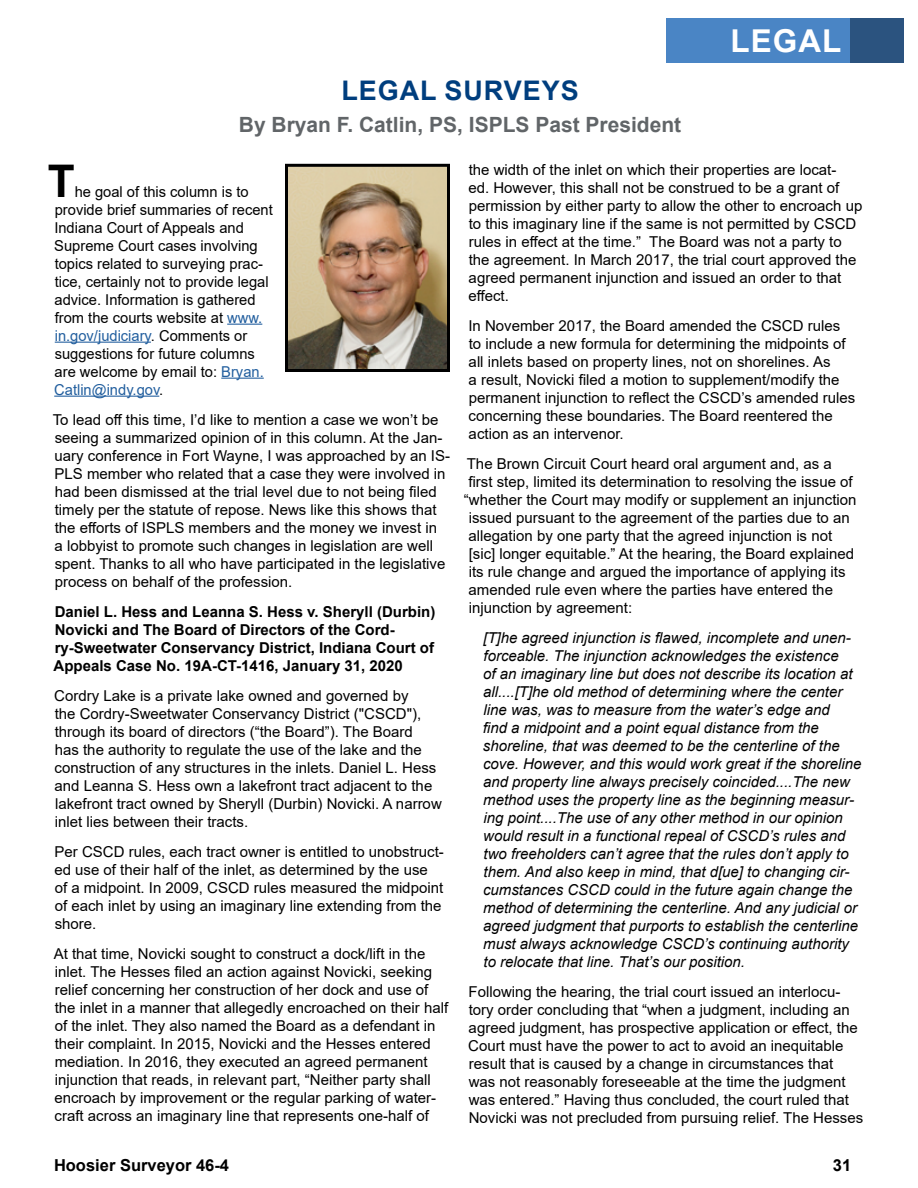
<style>
.page{position:relative;width:918px;height:1188px;background:#fff}
.page>*{position:absolute;margin:0;border:0;box-sizing:border-box;transform-origin:0 0}
.t1{font:700 45px "Arial";color:#000}
.t2{font:700 31.5px "Arial";letter-spacing:.035em;color:#fff}
.t3{font:700 27px "Arial";letter-spacing:.035em;color:#003e7e}
.t4{font:700 21px "Arial";color:#616568}
.t5{font:700 16.5px "Arial";color:#000}
.t6{font:15px/18px "Arial";color:#000}
.t7{font:italic 15px/18px "Arial";color:#000}
.t8{font:700 15px/18px "Arial";color:#000}
.s1{color:#215e9e}
</style>
<div class="page">
<div style="left:666px;top:18px;width:238px;height:45px;background:#4a85c5"></div>
<div style="left:850px;top:18px;width:54px;height:45px;background:#2b537f"></div>
<hr style="left:227px;top:324px;width:35px;height:1px;background:#215e9e">
<hr style="left:55px;top:342px;width:96px;height:1px;background:#215e9e">
<hr style="left:221px;top:378px;width:43px;height:1px;background:#215e9e">
<hr style="left:54px;top:396px;width:105px;height:1px;background:#215e9e">
<img style="left:289px;top:168px;width:157px;height:200px">
<div style="left:285px;top:164px;width:165px;height:208px;border:3px solid #000"></div>
<h3 class="t3" style="left:341px;top:72px;width:239px">LEGAL SURVEYS</h3>
<h3 class="t4" style="left:239px;top:110px;width:444px">By Bryan F. Catlin, PS, ISPLS Past President</h3>
<h2 class="t2" style="left:730px;top:19px;width:113px">LEGAL</h2>
<h1 class="t1" style="left:48px;top:149px;width:28px">T</h1>
<p class="t6" style="left:54px;top:182px;width:220px;text-indent:20px">he goal of this column is to provide brief summaries of recent<br>Indiana Court of Appeals and<br>Supreme Court cases involving topics related to surveying prac&shy;tice, certainly not to provide legal advice. Information is gathered from the courts website at <span class="s1">www. in.gov/judiciary</span>. Comments or suggestions for future columns are welcome by email to: <span class="s1">Bryan.<br>Catlin@indy.gov</span>.</p>
<p class="t6" style="left:53px;top:410px;width:399px">To lead off this time, I’d like to mention a case we won’t be seeing a summarized opinion of in this column. At the Jan&shy;uary conference in Fort Wayne, I was approached by an IS-PLS member who related that a case they were involved in had been dismissed at the trial level due to not being filed timely per the statute of repose. News like this shows that the efforts of ISPLS members and the money we invest in<br>a lobbyist to promote such changes in legislation are well spent. Thanks to all who have participated in the legislative process on behalf of the profession.</p>
<p class="t8" style="left:54px;top:602px;width:383px">Daniel L. Hess and Leanna S. Hess v. Sheryll (Durbin)<br>Novicki and The Board of Directors of the Cord&shy;ry-Sweetwater Conservancy District, Indiana Court of Appeals Case No. 19A-CT-1416, January 31, 2020</p>
<p class="t6" style="left:54px;top:686px;width:389px">Cordry Lake is a private lake owned and governed by<br>the Cordry-Sweetwater Conservancy District ("CSCD"), through its board of directors (“the Board”). The Board<br>has the authority to regulate the use of the lake and the construction of any structures in the inlets. Daniel L. Hess and Leanna S. Hess own a lakefront tract adjacent to the lakefront tract owned by Sheryll (Durbin) Novicki. A narrow inlet lies between their tracts.</p>
<p class="t6" style="left:54px;top:842px;width:391px">Per CSCD rules, each tract owner is entitled to unobstruct&shy;ed use of their half of the inlet, as determined by the use of a midpoint. In 2009, CSCD rules measured the midpoint of each inlet by using an imaginary line extending from the shore.</p>
<p class="t6" style="left:54px;top:944px;width:396px">At that time, Novicki sought to construct a dock/lift in the inlet. The Hesses filed an action against Novicki, seeking relief concerning her construction of her dock and use of the inlet in a manner that allegedly encroached on their half of the inlet. They also named the Board as a defendant in their complaint. In 2015, Novicki and the Hesses entered mediation. In 2016, they executed an agreed permanent injunction that reads, in relevant part, “Neither party shall encroach by improvement or the regular parking of water&shy;craft across an imaginary line that represents one-half of</p>
<p class="t6" style="left:468px;top:160px;width:395px">the width of the inlet on which their properties are locat-<br>ed. However, this shall not be construed to be a grant of permission by either party to allow the other to encroach up to this imaginary line if the same is not permitted by CSCD rules in effect at the time.” The Board was not a party to the agreement. In March 2017, the trial court approved the agreed permanent injunction and issued an order to that effect.</p>
<p class="t6" style="left:468px;top:316px;width:389px">In November 2017, the Board amended the CSCD rules to include a new formula for determining the midpoints of all inlets based on property lines, not on shorelines. As<br>a result, Novicki filed a motion to supplement/modify the permanent injunction to reflect the CSCD’s amended rules concerning these boundaries. The Board reentered the action as an intervenor.</p>
<p class="t6" style="left:467px;top:454px;width:367px">The Brown Circuit Court heard oral argument and, as a</p>
<p class="t6" style="left:468px;top:472px;width:386px">first step, limited its determination to resolving the issue of</p>
<p class="t6" style="left:464px;top:490px;width:394px">“whether the Court may modify or supplement an injunction</p>
<p class="t6" style="left:469px;top:508px;width:383px">issued pursuant to the agreement of the parties due to an</p>
<p class="t6" style="left:469px;top:526px;width:365px">allegation by one party that the agreed injunction is not</p>
<p class="t6" style="left:469px;top:544px;width:387px">[sic] longer equitable.” At the hearing, the Board explained</p>
<p class="t6" style="left:469px;top:562px;width:378px">its rule change and argued the importance of applying its</p>
<p class="t6" style="left:469px;top:580px;width:366px">amended rule even where the parties have entered the</p>
<p class="t6" style="left:469px;top:598px;width:165px">injunction by agreement:</p>
<p class="t7" style="left:483px;top:629px;width:380px">[T]he agreed injunction is flawed, incomplete and unen&shy;forceable. The injunction acknowledges the existence<br>of an imaginary line but does not describe its location at all....[T]he old method of determining where the center line was, was to measure from the water’s edge and<br>find a midpoint and a point equal distance from the shoreline, that was deemed to be the centerline of the cove. However, and this would work great if the shoreline and property line always precisely coincided....The new method uses the property line as the beginning measur&shy;ing point....The use of any other method in our opinion would result in a functional repeal of CSCD’s rules and two freeholders can’t agree that the rules don’t apply to them. And also keep in mind, that d[ue] to changing cir&shy;cumstances CSCD could in the future again change the method of determining the centerline. And any judicial or agreed judgment that purports to establish the centerline must always acknowledge CSCD’s continuing authority to relocate that line. That’s our position.</p>
<p class="t6" style="left:468px;top:982px;width:397px">Following the hearing, the trial court issued an interlocu&shy;tory order concluding that “when a judgment, including an agreed judgment, has prospective application or effect, the Court must have the power to act to avoid an inequitable result that is caused by a change in circumstances that<br>was not reasonably foreseeable at the time the judgment was entered.” Having thus concluded, the court ruled that Novicki was not precluded from pursuing relief. The Hesses</p>
<p class="t5" style="left:54px;top:1154px;width:177px">Hoosier Surveyor 46-4</p>
<p class="t5" style="left:833px;top:1154px;width:20px">31</p>
</div>
